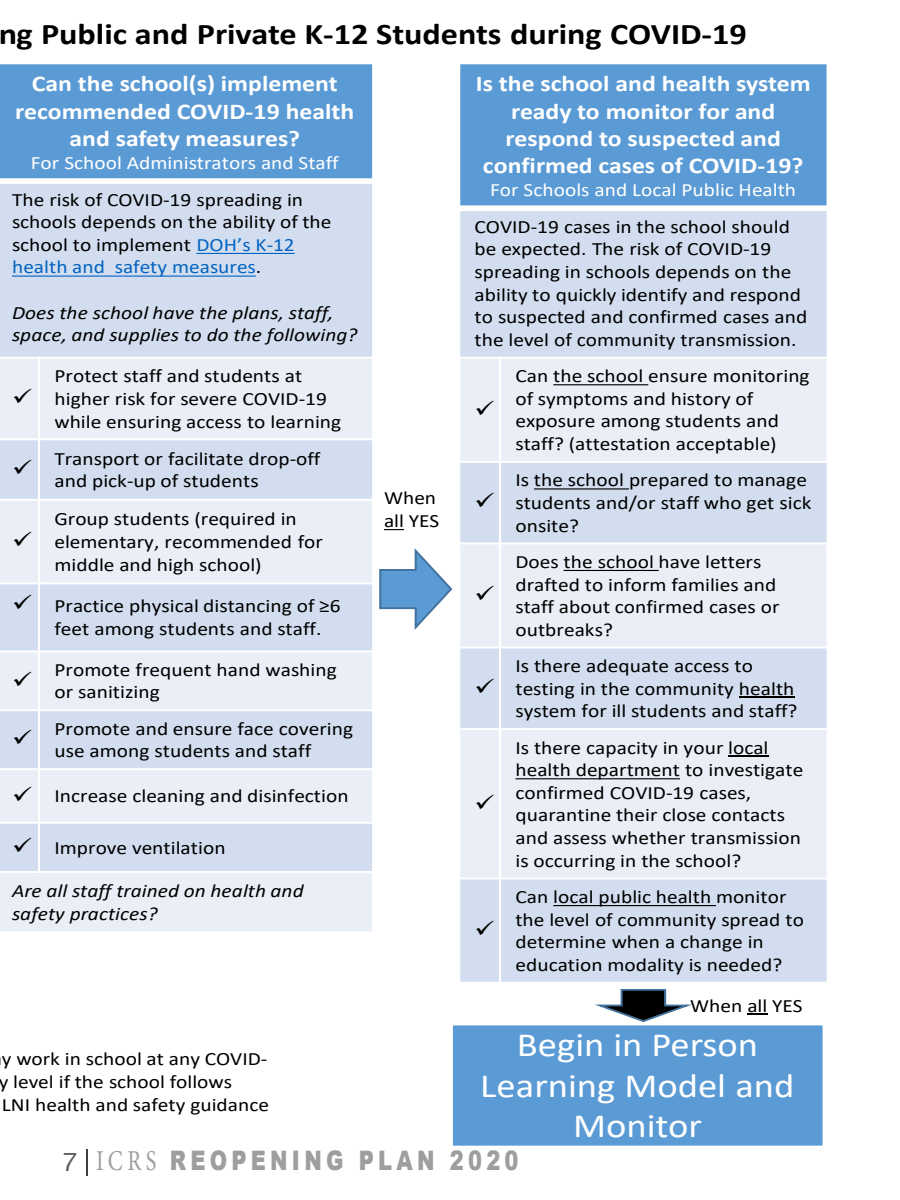
<style>
.page{position:relative;width:900px;height:1200px;background:#fff}
.page>*{position:absolute;margin:0;border:0;box-sizing:border-box;transform-origin:0 0}
.t1{font:33.9px/40.8px "Calibri";color:#fff;text-align:center;scale:1.14 1}
.t2{font:700 30.15px "Calibri";letter-spacing:-.005em;color:#000;scale:1.14 1}
.t3{font:900 26.85px "Arial";letter-spacing:.2em;color:#9e9e9e;scale:.78 1}
.t4{font:700 22.65px/27.2px "Calibri";color:#fff;text-align:center;scale:1.14 1}
.t5{font:18.75px/22.6px "Calibri";color:#000;scale:1.14 1}
.t6{font:italic 18.75px/22.6px "Calibri";letter-spacing:.005em;color:#000;scale:1.14 1}
.t7{font:18.75px "Calibri";color:#fff;scale:1.14 1}
.s1{color:#0563c1}
.s2{font-family:"Sathu";font-weight:400;font-size:24px;color:#5c5c5c}
.s3{font-family:"Minion Pro";font-weight:400;font-size:28.8px}
</style>
<div class="page">
<div style="left:0;top:63px;width:373px;height:118px;background:#5b9bd5"></div>
<div style="left:0;top:181px;width:373px;height:177px;background:#d2deef"></div>
<div style="left:0;top:358px;width:39px;height:81px;background:#eaeff7"></div>
<div style="left:39px;top:358px;width:334px;height:81px;background:#eaeff7"></div>
<div style="left:0;top:439px;width:39px;height:61px;background:#d2deef"></div>
<div style="left:39px;top:439px;width:334px;height:61px;background:#d2deef"></div>
<div style="left:0;top:500px;width:39px;height:83px;background:#eaeff7"></div>
<div style="left:39px;top:500px;width:334px;height:83px;background:#eaeff7"></div>
<div style="left:0;top:583px;width:39px;height:68px;background:#d2deef"></div>
<div style="left:39px;top:583px;width:334px;height:68px;background:#d2deef"></div>
<div style="left:0;top:651px;width:39px;height:59px;background:#eaeff7"></div>
<div style="left:39px;top:651px;width:334px;height:59px;background:#eaeff7"></div>
<div style="left:0;top:710px;width:39px;height:59px;background:#d2deef"></div>
<div style="left:39px;top:710px;width:334px;height:59px;background:#d2deef"></div>
<div style="left:0;top:769px;width:39px;height:54px;background:#eaeff7"></div>
<div style="left:39px;top:769px;width:334px;height:54px;background:#eaeff7"></div>
<div style="left:0;top:823px;width:39px;height:49px;background:#d2deef"></div>
<div style="left:39px;top:823px;width:334px;height:49px;background:#d2deef"></div>
<div style="left:0;top:872px;width:373px;height:60px;background:#eaeff7"></div>
<hr style="left:38px;top:357px;width:2px;height:516px;background:#fff">
<div style="left:0;top:178px;width:374px;height:6px;background:#fff"></div>
<hr style="left:0;top:357px;width:374px;height:2px;background:#fff">
<hr style="left:0;top:438px;width:374px;height:2px;background:#fff">
<hr style="left:0;top:499px;width:374px;height:2px;background:#fff">
<hr style="left:0;top:582px;width:374px;height:2px;background:#fff">
<hr style="left:0;top:650px;width:374px;height:2px;background:#fff">
<hr style="left:0;top:709px;width:374px;height:2px;background:#fff">
<hr style="left:0;top:768px;width:374px;height:2px;background:#fff">
<hr style="left:0;top:822px;width:374px;height:2px;background:#fff">
<hr style="left:0;top:871px;width:374px;height:2px;background:#fff">
<hr style="left:372px;top:62px;width:2px;height:871px;background:#fff">
<hr style="left:0;top:62px;width:374px;height:2px;background:#fff">
<hr style="left:0;top:931px;width:374px;height:2px;background:#fff">
<svg style="left:196px;top:253px;width:99px;height:1px"></svg>
<svg style="left:12px;top:276px;width:244px;height:1px"></svg>
<div style="left:459px;top:63px;width:369px;height:145px;background:#5b9bd5"></div>
<div style="left:459px;top:208px;width:369px;height:150px;background:#d2deef"></div>
<div style="left:459px;top:358px;width:41px;height:104px;background:#eaeff7"></div>
<div style="left:500px;top:358px;width:328px;height:104px;background:#eaeff7"></div>
<div style="left:459px;top:462px;width:41px;height:81px;background:#d2deef"></div>
<div style="left:500px;top:462px;width:328px;height:81px;background:#d2deef"></div>
<div style="left:459px;top:543px;width:41px;height:105px;background:#eaeff7"></div>
<div style="left:500px;top:543px;width:328px;height:105px;background:#eaeff7"></div>
<div style="left:459px;top:648px;width:41px;height:81px;background:#d2deef"></div>
<div style="left:500px;top:648px;width:328px;height:81px;background:#d2deef"></div>
<div style="left:459px;top:729px;width:41px;height:150px;background:#eaeff7"></div>
<div style="left:500px;top:729px;width:328px;height:150px;background:#eaeff7"></div>
<div style="left:459px;top:879px;width:41px;height:104px;background:#d2deef"></div>
<div style="left:500px;top:879px;width:328px;height:104px;background:#d2deef"></div>
<hr style="left:499px;top:357px;width:2px;height:627px;background:#fff">
<div style="left:458px;top:205px;width:371px;height:6px;background:#fff"></div>
<hr style="left:458px;top:357px;width:371px;height:2px;background:#fff">
<hr style="left:458px;top:461px;width:371px;height:2px;background:#fff">
<hr style="left:458px;top:542px;width:371px;height:2px;background:#fff">
<hr style="left:458px;top:647px;width:371px;height:2px;background:#fff">
<hr style="left:458px;top:728px;width:371px;height:2px;background:#fff">
<hr style="left:458px;top:878px;width:371px;height:2px;background:#fff">
<hr style="left:458px;top:62px;width:2px;height:922px;background:#fff">
<hr style="left:827px;top:62px;width:2px;height:922px;background:#fff">
<hr style="left:458px;top:62px;width:371px;height:2px;background:#fff">
<hr style="left:458px;top:982px;width:371px;height:2px;background:#fff">
<svg style="left:553px;top:384px;width:95px;height:1px"></svg>
<svg style="left:534px;top:488px;width:95px;height:2px"></svg>
<svg style="left:564px;top:570px;width:95px;height:1px"></svg>
<hr style="left:739px;top:697px;width:56px;height:1px;background:#000">
<hr style="left:728px;top:756px;width:41px;height:1px;background:#000">
<svg style="left:515px;top:778px;width:165px;height:1px"></svg>
<svg style="left:553px;top:905px;width:163px;height:1px"></svg>
<svg style="left:384px;top:529px;width:20px;height:1px"></svg>
<svg style="left:747px;top:1014px;width:20px;height:1px"></svg>
<svg style="left:379px;top:548px;width:74px;height:82px"></svg>
<div style="left:451px;top:1024px;width:373px;height:123px;background:#5b9bd5"></div>
<div style="left:450px;top:1022px;width:376px;height:127px;border:3px solid #fff"></div>
<svg style="left:589px;top:989px;width:108px;height:34px"></svg>
<hr style="left:86px;top:1149px;width:2px;height:27px;background:#000">
<h2 class="t2" style="left:-2px;top:12px;width:658px">ng Public and Private K-12 Students during COVID-19</h2>
<p class="t4" style="left:15px;top:70px;width:299px">Can the school(s) implement recommended COVID-19 health and safety measures?</p>
<p class="t7" style="left:31px;top:150px;width:272px">For School Administrators and Staff</p>
<p class="t5" style="left:12px;top:188px;width:282px">The risk of COVID-19 spreading in schools depends on the ability of the school to implement <span class="s1">DOH’s K-12 health and safety measures</span>.</p>
<p class="t6" style="left:12px;top:300px;width:304px">Does the school have the plans, staff, space, and supplies to do the following?</p>
<p class="t5" style="left:54px;top:364px;width:253px">Protect staff and students at higher risk for severe COVID-19 while ensuring access to learning</p>
<p class="t5" style="left:54px;top:447px;width:235px">Transport or facilitate drop-off and pick-up of students</p>
<p class="t5" style="left:54px;top:507px;width:237px">Group students (required in elementary, recommended for middle and high school)</p>
<p class="t5" style="left:54px;top:594px;width:252px;text-indent:-42px">✓ Practice physical distancing of ≥6 feet among students and staff.</p>
<p class="t5" style="left:54px;top:658px;width:249px">Promote frequent hand washing or sanitizing</p>
<p class="t5" style="left:54px;top:717px;width:263px">Promote and ensure face covering use among students and staff</p>
<p class="t5" style="left:12px;top:784px;width:297px">✓ Increase cleaning and disinfection</p>
<p class="t5" style="left:12px;top:836px;width:189px">✓ Improve ventilation</p>
<p class="t6" style="left:12px;top:879px;width:257px">Are all staff trained on health and safety practices?</p>
<p class="t5" style="left:384px;top:486px;width:50px">When all YES</p>
<p class="t4" style="left:476px;top:70px;width:295px">Is the school and health system ready to monitor for and respond to suspected and confirmed cases of COVID-19?</p>
<p class="t7" style="left:490px;top:177px;width:270px">For Schools and Local Public Health</p>
<p class="t5" style="left:475px;top:215px;width:293px">COVID-19 cases in the school should be expected. The risk of COVID-19 spreading in schools depends on the ability to quickly identify and respond to suspected and confirmed cases and the level of community transmission.</p>
<p class="t5" style="left:515px;top:364px;width:260px">Can the school ensure monitoring of symptoms and history of exposure among students and staff? (attestation acceptable)</p>
<p class="t5" style="left:515px;top:468px;width:261px">Is the school prepared to manage students and/or staff who get sick onsite?</p>
<p class="t5" style="left:515px;top:550px;width:233px">Does the school have letters drafted to inform families and staff about confirmed cases or outbreaks?</p>
<p class="t5" style="left:515px;top:654px;width:249px">Is there adequate access to testing in the community health system for ill students and staff?</p>
<p class="t5" style="left:515px;top:736px;width:254px">Is there capacity in your local health department to investigate confirmed COVID-19 cases, quarantine their close contacts and assess whether transmission is occurring in the school?</p>
<p class="t5" style="left:515px;top:885px;width:255px">Can local public health monitor the level of community spread to determine when a change in education modality is needed?</p>
<p class="t5" style="left:690px;top:994px;width:100px">When all YES</p>
<h1 class="t1" style="left:480px;top:1023px;width:277px">Begin in Person<br>Learning Model and<br>Monitor</h1>
<p class="t5" style="left:-1px;top:1047px;width:239px">y work in school at any COVID&shy;y level if the school follows<br>LNI health and safety guidance</p>
<h3 class="t3" style="left:62px;top:1141px;width:587px"><span class="s2">7</span> <span class="s3">ICRS</span> REOPENING PLAN 2020</h3>
</div>
